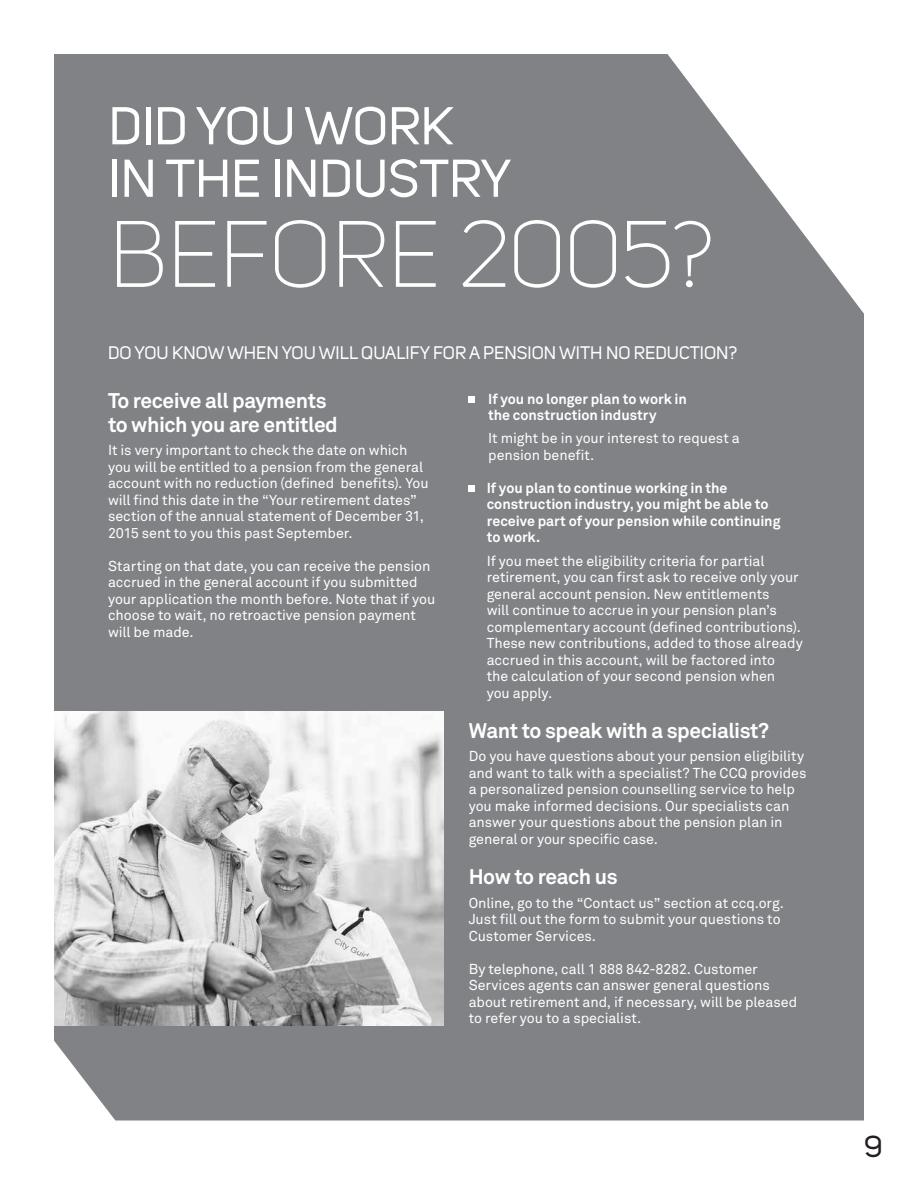
<style>
.page{position:relative;width:918px;height:1188px;background:#fff}
.page>*{position:absolute;margin:0;border:0;box-sizing:border-box;transform-origin:0 0}
.t1{font:300 93px "Uni Sans";letter-spacing:-.01em;color:#fff}
.t2{font:52.5px/52.5px "Uni Sans";color:#fff}
.t3{font:30px "Uni Sans";color:#231f20}
.t4{font:700 21px/24px "Akkurat Pro";letter-spacing:-.02em;color:#fff}
.t5{font:18px "Uni Sans";color:#fff}
.t6{font:14.25px/16.5px "Akkurat Pro";letter-spacing:-.005em;color:#fff}
.t7{font:700 14.25px/16.5px "Akkurat Pro";letter-spacing:-.005em;color:#fff}
</style>
<div class="page">
<div style="left:54px;top:54px;width:810px;height:1066px;background:#808285"></div>
<img style="left:54px;top:711px;width:390px;height:314px">
<svg style="left:469px;top:396px;width:6px;height:6px"></svg>
<svg style="left:469px;top:485px;width:6px;height:6px"></svg>
<h2 class="t2" style="left:109px;top:100px;width:404px">DID YOU WORK<br>IN THE INDUSTRY</h2>
<h1 class="t1" style="left:109px;top:201px;width:606px">BEFORE 2005?</h1>
<p class="t5" style="left:108px;top:343px;width:630px">DO YOU KNOW WHEN YOU WILL QUALIFY FOR A PENSION WITH NO REDUCTION?</p>
<h3 class="t4" style="left:108px;top:388px;width:231px">To receive all payments to which you are entitled</h3>
<p class="t6" style="left:108px;top:442px;width:322px">It is very important to check the date on which you will be entitled to a pension from the general account with no reduction (defined benefits). You will find this date in the “Your retirement dates” section of the annual statement of December 31, 2015 sent to you this past September.</p>
<p class="t6" style="left:108px;top:558px;width:329px">Starting on that date, you can receive the pension accrued in the general account if you submitted your application the month before. Note that if you choose to wait, no retroactive pension payment will be made.</p>
<p class="t7" style="left:488px;top:390px;width:200px">If you no longer plan to work in the construction industry</p>
<p class="t6" style="left:488px;top:430px;width:253px">It might be in your interest to request a pension benefit.</p>
<p class="t7" style="left:487px;top:480px;width:295px">If you plan to continue working in the construction industry, you might be able to receive part of your pension while continuing to work.</p>
<p class="t6" style="left:487px;top:553px;width:318px">If you meet the eligibility criteria for partial retirement, you can first ask to receive only your general account pension. New entitlements<br>will continue to accrue in your pension plan’s complementary account (defined contributions).<br>These new contributions, added to those already accrued in this account, will be factored into<br>the calculation of your second pension when<br>you apply.</p>
<h3 class="t4" style="left:469px;top:719px;width:302px">Want to speak with a specialist?</h3>
<p class="t6" style="left:469px;top:748px;width:339px">Do you have questions about your pension eligibility and want to talk with a specialist? The CCQ provides a personalized pension counselling service to help you make informed decisions. Our specialists can answer your questions about the pension plan in general or your specific case.</p>
<h3 class="t4" style="left:469px;top:865px;width:150px">How to reach us</h3>
<p class="t6" style="left:469px;top:895px;width:317px">Online, go to the “Contact us” section at ccq.org.<br>Just fill out the form to submit your questions to<br>Customer Services.</p>
<p class="t6" style="left:469px;top:961px;width:330px">By telephone, call 1 888 842-8282. Customer Services agents can answer general questions about retirement and, if necessary, will be pleased to refer you to a specialist.</p>
<h3 class="t3" style="left:864px;top:1129px;width:20px">9</h3>
</div>
